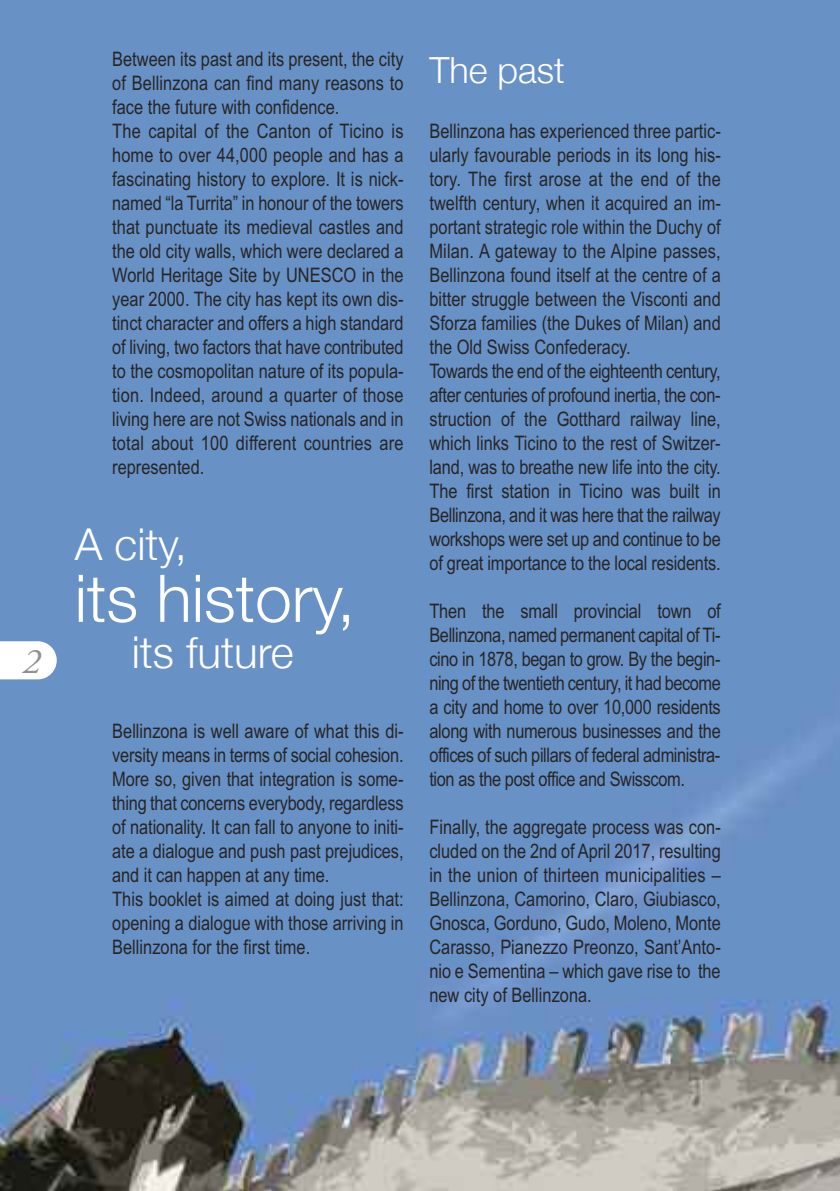
<style>
.page{position:relative;width:840px;height:1191px;background:#fff}
.page>*{position:absolute;margin:0;border:0;box-sizing:border-box;transform-origin:0 0}
.t1{font:300 65.8px "Helvetica Neue";color:#fff}
.t2{font:300 43.8px "Helvetica Neue";color:#fff}
.t3{font:300 36px "Helvetica Neue";color:#fff}
.t4{font:italic 36px "Adobe Garamond Pro";color:#919191}
.t5{font:20px/24px "Arial Narrow";color:#272526}
</style>
<div class="page">
<img style="left:0;top:0;width:839px;height:1191px">
<svg style="left:0;top:641px;width:57px;height:38px"></svg>
<h3 class="t4" style="left:22px;top:647px;width:19px">2</h3>
<p class="t5" style="left:112px;top:47px;width:293px">Between its past and its present, the city of Bellinzona can find many reasons to face the future with confidence.<br>The capital of the Canton of Ticino is home to over 44,000 people and has a fascinating history to explore. It is nick&shy;named “la Turrita” in honour of the towers that punctuate its medieval castles and the old city walls, which were declared a World Heritage Site by UNESCO in the year 2000. The city has kept its own dis&shy;tinct character and offers a high standard of living, two factors that have contributed to the cosmopolitan nature of its popula&shy;tion. Indeed, around a quarter of those living here are not Swiss nationals and in total about 100 different countries are represented.</p>
<h2 class="t2" style="left:75px;top:517px;width:114px">A city,</h2>
<h1 class="t1" style="left:75px;top:558px;width:282px">its history,</h1>
<h2 class="t2" style="left:132px;top:625px;width:163px">its future</h2>
<p class="t5" style="left:112px;top:719px;width:293px">Bellinzona is well aware of what this di&shy;versity means in terms of social cohesion.<br>More so, given that integration is some&shy;thing that concerns everybody, regardless of nationality. It can fall to anyone to initi&shy;ate a dialogue and push past prejudices, and it can happen at any time.<br>This booklet is aimed at doing just that: opening a dialogue with those arriving in Bellinzona for the first time.</p>
<h3 class="t3" style="left:429px;top:48px;width:137px">The past</h3>
<p class="t5" style="left:429px;top:119px;width:293px">Bellinzona has experienced three partic&shy;ularly favourable periods in its long his&shy;tory. The first arose at the end of the twelfth century, when it acquired an im&shy;portant strategic role within the Duchy of Milan. A gateway to the Alpine passes, Bellinzona found itself at the centre of a bitter struggle between the Visconti and Sforza families (the Dukes of Milan) and the Old Swiss Confederacy.<br>Towards the end of the eighteenth century, after centuries of profound inertia, the con&shy;struction of the Gotthard railway line, which links Ticino to the rest of Switzer&shy;land, was to breathe new life into the city.<br>The first station in Ticino was built in Bellinzona, and it was here that the railway workshops were set up and continue to be of great importance to the local residents.</p>
<p class="t5" style="left:429px;top:599px;width:293px;text-align:justify">Then the small provincial town of Bellinzona, named permanent capital of Ti&shy;cino in 1878, began to grow. By the begin&shy;ning of the twentieth century, it had become a city and home to over 10,000 residents along with numerous businesses and the offices of such pillars of federal administra&shy;tion as the post office and Swisscom.</p>
<p class="t5" style="left:429px;top:815px;width:293px;text-align:justify">Finally, the aggregate process was con&shy;cluded on the 2nd of April 2017, resulting in the union of thirteen municipalities – Bellinzona, Camorino, Claro, Giubiasco, Gnosca, Gorduno, Gudo, Moleno, Monte Carasso, Pianezzo Preonzo, Sant’Anto&shy;nio e Sementina – which gave rise to the new city of Bellinzona.</p>
</div>
